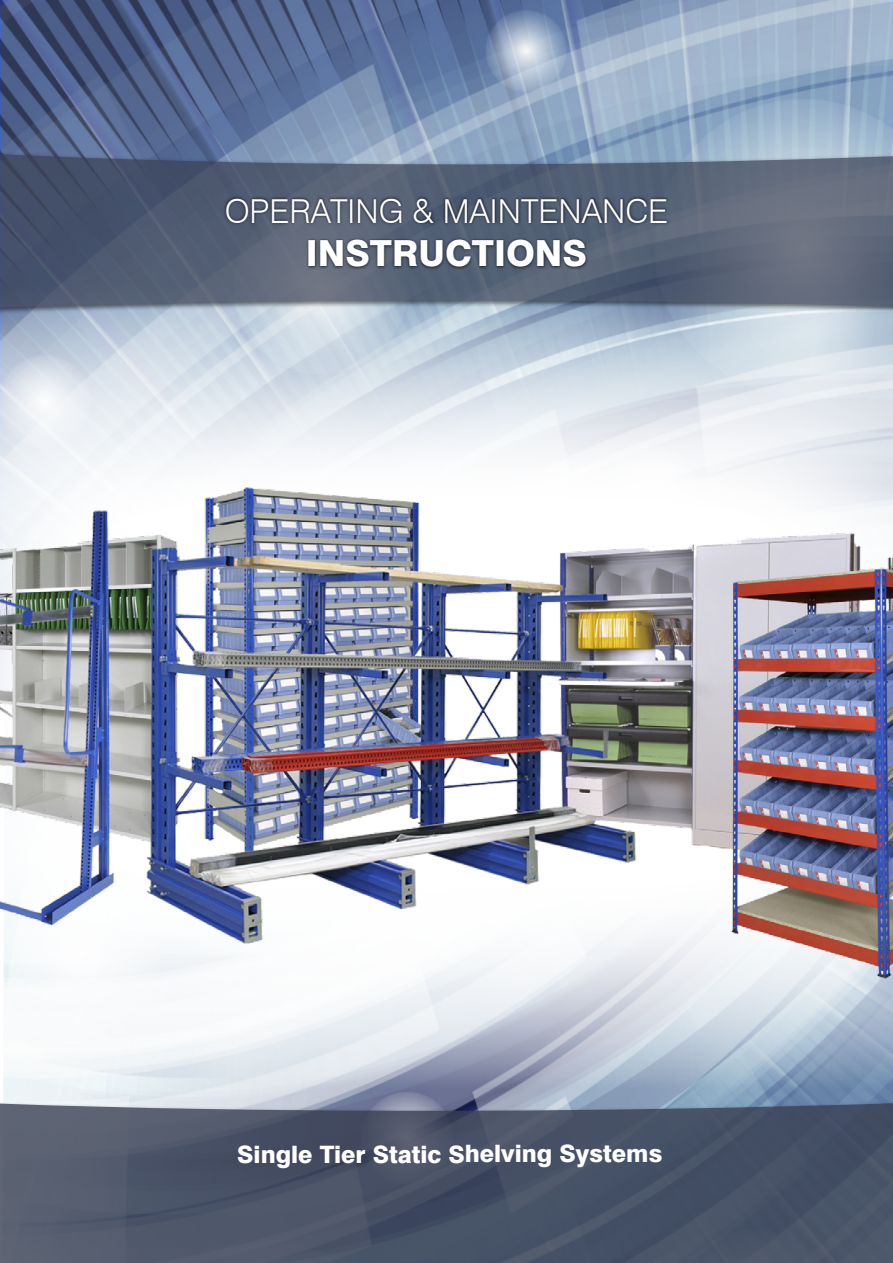
<style>
.page{position:relative;width:893px;height:1263px;background:#fff}
.page>*{position:absolute;margin:0;border:0;box-sizing:border-box;transform-origin:0 0}
.t1{font:800 36px "Swiss 721 BT";color:#fff}
.t2{font:300 33px "Swiss 721 BT";color:#fff}
.t3{font:800 24px "Swiss 721 BT";color:#fff}
</style>
<div class="page">
<svg style="left:0;top:0;width:893px;height:146px;background:#758aab"></svg>
<img style="left:0;top:319px;width:893px;height:777px">
<div style="left:0;top:146px;width:893px;height:173px;background:#000;opacity:.75"></div>
<svg style="left:0;top:148px;width:893px;height:164px;background:#5f6b80"></svg>
<div style="left:222px;top:195px;width:449px;height:75px;background:#000;opacity:.7"></div>
<svg style="left:0;top:1098px;width:893px;height:165px;background:#50596d"></svg>
<h2 class="t2" style="left:225px;top:191px;width:445px">OPERATING &amp; MAINTENANCE</h2>
<h1 class="t1" style="left:306px;top:231px;width:283px">INSTRUCTIONS</h1>
<p class="t3" style="left:237px;top:1139px;width:427px">Single Tier Static Shelving Systems</p>
</div>
